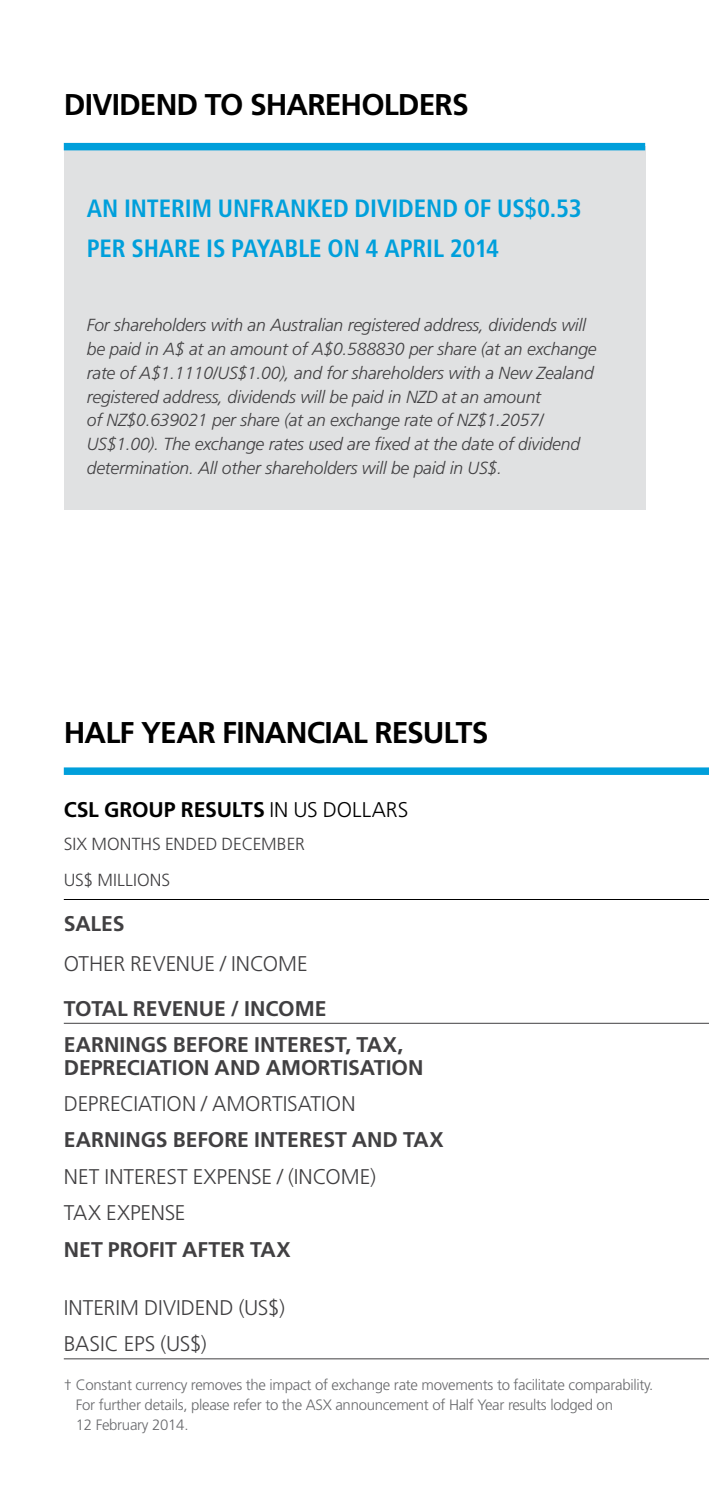
<style>
.page{position:relative;width:709px;height:1489px;background:#fff}
.page>*{position:absolute;margin:0;border:0;box-sizing:border-box;transform-origin:0 0}
.t1{font:700 30px "Frutiger LT Std";letter-spacing:-.025em;color:#000}
.t2{font:700 condensed 25px/40px "Frutiger LT Std";letter-spacing:-.005em;color:#009fdb}
.t3{font:700 21.25px/36.5px "Frutiger LT Std";color:#414042}
.t4{font:300 21.25px/36.5px "Frutiger LT Std";color:#414042}
.t5{font:700 21.25px "Frutiger LT Std";letter-spacing:-.005em;color:#000}
.t6{font:italic 300 17.5px/23.8px "Frutiger LT Std";letter-spacing:-.01em;color:#414042}
.t7{font:300 17.5px/35.8px "Frutiger LT Std";letter-spacing:.005em;color:#414042}
.t8{font:300 15px/20px "Frutiger LT Std";letter-spacing:-.02em;color:#696a6d}
.s1{font-weight:300}
</style>
<div class="page">
<div style="left:64px;top:146px;width:581px;height:363px;background:#e0e1e2"></div>
<hr style="left:64px;top:1022px;width:645px;height:1px;background:#414042">
<hr style="left:64px;top:1358px;width:645px;height:1px;background:#414042">
<hr style="left:64px;top:899px;width:645px;height:1px;background:#000">
<div style="left:64px;top:143px;width:581px;height:7px;background:#009fdb"></div>
<div style="left:64px;top:767px;width:645px;height:8px;background:#009fdb"></div>
<h1 class="t1" style="left:64px;top:87px;width:403px">DIVIDEND TO SHAREHOLDERS</h1>
<h2 class="t2" style="left:87px;top:189px;width:496px">AN INTERIM UNFRANKED DIVIDEND OF US$0.53<br>PER SHARE IS PAYABLE ON 4 APRIL 2014</h2>
<p class="t6" style="left:87px;top:313px;width:511px">For shareholders with an Australian registered address, dividends will be paid in A$ at an amount of A$0.588830 per share (at an exchange rate of A$1.1110/US$1.00), and for shareholders with a New Zealand registered address, dividends will be paid in NZD at an amount<br>of NZ$0.639021 per share (at an exchange rate of NZ$1.2057/ US$1.00). The exchange rates used are fixed at the date of dividend determination. All other shareholders will be paid in US$.</p>
<h1 class="t1" style="left:64px;top:714px;width:423px">HALF YEAR FINANCIAL RESULTS</h1>
<p class="t5" style="left:64px;top:797px;width:344px">CSL GROUP RESULTS <span class="s1">in US Dollars</span></p>
<p class="t7" style="left:64px;top:826px;width:242px">Six months ended December<br>US$ M illions</p>
<p class="t3" style="left:64px;top:905px;width:60px">SALES</p>
<p class="t4" style="left:64px;top:945px;width:245px">Other Revenu e / I ncome</p>
<p class="t3" style="left:64px;top:990px;width:341px">TOTAL REVENUE / INCOME<br>EARNINGS BEFORE INTEREST, TAX,</p>
<p class="t3" style="left:64px;top:1049px;width:361px">DEPRECIATION AND AMORTISATION</p>
<p class="t4" style="left:64px;top:1085px;width:293px">Depreciation / Amortisation</p>
<p class="t3" style="left:64px;top:1121px;width:381px">EARNINGS BEFORE INTEREST AND TAX</p>
<p class="t4" style="left:64px;top:1158px;width:314px">N et I nterest Expense / (I ncome)<br>Tax Expense</p>
<p class="t3" style="left:64px;top:1231px;width:228px">NET PROFIT AFTER TAX</p>
<p class="t4" style="left:64px;top:1289px;width:223px">I nterim Dividend (US$)<br>Basic EPS (US$)</p>
<p class="t8" style="left:76px;top:1374px;width:579px;text-indent:-12px">† C onstant currency removes the impact of exchange rate movements to facilitate comparability.<br>For further details, please refer to the ASX announcement of Half Year results lodged on<br>12 February 2014.</p>
</div>
